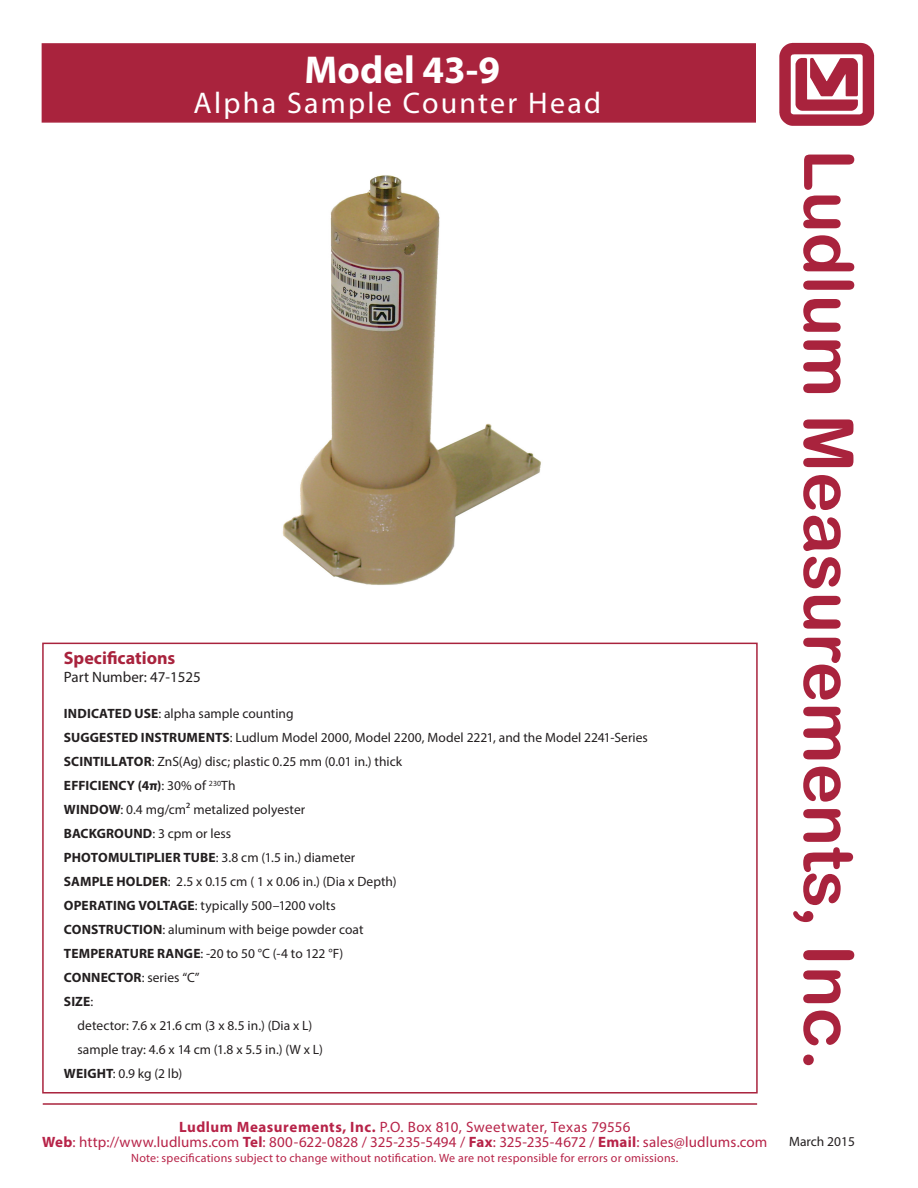
<style>
.page{position:relative;width:918px;height:1188px;background:#fff}
.page>*{position:absolute;margin:0;border:0;box-sizing:border-box;transform-origin:0 0}
.t1{font:69px "Arial Rounded MT Bold";color:#a9233d}
.t2{font:700 39px "Myriad Pro";color:#fff}
.t3{font:30px "Myriad Pro";letter-spacing:.075em;color:#fff}
.Subhead_2{font:700 18px "Myriad Pro";color:#a9233d}
.t4{font:15px "Myriad Pro";letter-spacing:.01em;color:#b72348}
.Subhead_2-2{font:15px "Myriad Pro";color:#231f20}
.t5{font:13.5px "Myriad Pro";letter-spacing:.005em;color:#231f20}
.t6{font:700 13.5px "Myriad Pro";letter-spacing:.01em;color:#231f20}
.t7{font:12px "Myriad Pro";letter-spacing:.02em;color:#b72348}
.s1{font-weight:700}
.s2{font-weight:400}
.s3{font-size:72px}
</style>
<div class="page">
<img style="left:779px;top:42px;width:96px;height:84px">
<hr style="left:43px;top:1103px;width:714px;height:2px;background:#a9233d">
<div style="left:42px;top:643px;width:716px;height:451px;border:2px solid #a9233d"></div>
<img style="left:282px;top:175px;width:259px;height:410px">
<div style="left:42px;top:43px;width:714px;height:80px;background:#a9233d;border:2px solid #a9233d"></div>
<p class="t2" style="left:304px;top:45px;width:197px">Model 43-9</p>
<p class="t3" style="left:194px;top:85px;width:409px">Alpha Sample Counter Head</p>
<p class="Subhead_2" style="left:64px;top:647px;width:113px">Specifications</p>
<p class="Subhead_2-2" style="left:64px;top:668px;width:139px">Part Number: 47-1525</p>
<p class="t5" style="left:64px;top:705px;width:231px"><span class="s1">INDICATED USE</span>: alpha sample counting</p>
<p class="t5" style="left:64px;top:729px;width:585px"><span class="s1">SUGGESTED INSTRUMENTS</span>: Ludlum Model 2000, Model 2200, Model 2221, and the Model 2241-Series</p>
<p class="t5" style="left:64px;top:753px;width:340px"><span class="s1">SCINTILLATOR</span>: ZnS(Ag) disc; plastic 0.25 mm (0.01 in.) thick</p>
<p class="t6" style="left:64px;top:777px;width:173px">EFFICIENCY (4π)<span class="s2">: 30% of</span> <sup>230</sup><span class="s2">Th</span></p>
<p class="t5" style="left:64px;top:801px;width:243px"><span class="s1">WINDOW</span>: 0.4 mg/cm² metalized polyester</p>
<p class="t5" style="left:64px;top:825px;width:169px"><span class="s1">BACKGROUND</span>: 3 cpm or less</p>
<p class="t5" style="left:64px;top:849px;width:293px"><span class="s1">PHOTOMULTIPLIER TUBE</span>: 3.8 cm (1.5 in.) diameter</p>
<p class="t5" style="left:64px;top:873px;width:334px"><span class="s1">SAMPLE HOLDER</span>: 2.5 x 0.15 cm ( 1 x 0.06 in.) (Dia x Depth)</p>
<p class="t5" style="left:64px;top:897px;width:273px"><span class="s1">OPERATING VOLTAGE</span>: typically 500–1200 volts</p>
<p class="t5" style="left:64px;top:921px;width:301px"><span class="s1">CONSTRUCTION</span>: aluminum with beige powder coat</p>
<p class="t5" style="left:64px;top:945px;width:281px"><span class="s1">TEMPERATURE RANGE</span>: -20 to 50 °C (-4 to 122 °F)</p>
<p class="t5" style="left:64px;top:969px;width:137px"><span class="s1">CONNECTOR</span>: series “C”</p>
<p class="t6" style="left:64px;top:993px;width:31px">SIZE<span class="s2">:</span></p>
<p class="t5" style="left:77px;top:1017px;width:236px">detector: 7.6 x 21.6 cm (3 x 8.5 in.) (Dia x L)</p>
<p class="t5" style="left:77px;top:1041px;width:247px">sample tray: 4.6 x 14 cm (1.8 x 5.5 in.) (W x L)</p>
<p class="t5" style="left:64px;top:1065px;width:120px"><span class="s1">WEIGHT</span>: 0.9 kg (2 lb)</p>
<p class="t4" style="left:179px;top:1117px;width:453px"><span class="s1">Ludlum Measurements, Inc.</span> P.O. Box 810, Sweetwater, Texas 79556</p>
<p class="t4" style="left:42px;top:1132px;width:727px"><span class="s1">Web</span>: http://www.ludlums.com <span class="s1">Tel</span>: 800-622-0828 / 325-235-5494 / <span class="s1">Fax</span>: 325-235-4672 / <span class="s1">Email</span>: sales@ludlums.com</p>
<p class="t7" style="left:131px;top:1150px;width:549px">Note: specifications subject to change without notification. We are not responsible for errors or omissions.</p>
<p class="t1" style="left:869px;top:149px;width:923px;rotate:90deg">Ludlum Measurements, Inc<span class="s3">.</span></p>
<p class="t5" style="left:789px;top:1133px;width:67px">March 2015</p>
</div>
